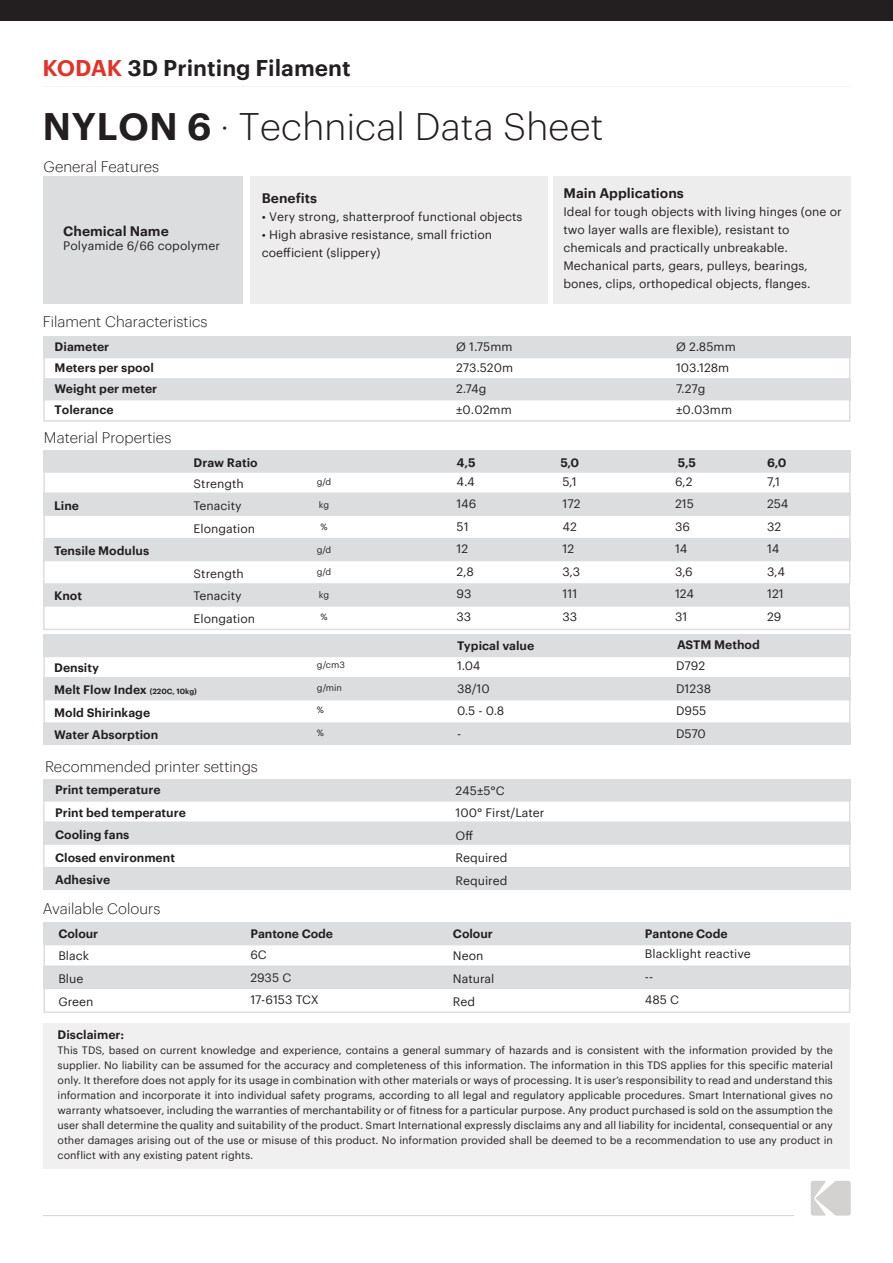
<style>
.page{position:relative;width:893px;height:1263px;background:#fff}
.page>*{position:absolute;margin:0;border:0;box-sizing:border-box;transform-origin:0 0}
.t1{font:300 37.5px "Graphik Web";letter-spacing:.005em;color:#231f20}
.t2{font:600 22.2px "Graphik Web";color:#231f20}
.t3{font:300 15px "Graphik Web";color:#231f20}
.t4{font:600 13.5px "Graphik Web";color:#231f20}
.t5{font:12px/22.5px "Graphik Web";color:#231f20}
.t6{font:600 12px/22.5px "Graphik Web";color:#231f20}
.t7{font:10.5px/15px "Graphik Web";color:#231f20;text-align:justify}
.t8{font:9px "Graphik Web";color:#231f20}
.s1{color:#e0342b}
.s2{font-weight:600}
.s3{font-size:7.5px}
</style>
<div class="page">
<svg style="left:811px;top:1181px;width:40px;height:34px"></svg>
<div style="left:0;top:0;width:893px;height:21px;background:#231f20"></div>
<div style="left:43px;top:336px;width:807px;height:21px;background:#dcdddf"></div>
<div style="left:43px;top:379px;width:807px;height:21px;background:#dcdddf"></div>
<div style="left:43px;top:357px;width:807px;height:23px;background:#fff;border:2px solid #dcdddf"></div>
<div style="left:43px;top:399px;width:807px;height:23px;background:#fff;border:2px solid #dcdddf"></div>
<div style="left:250px;top:176px;width:298px;height:128px;background:#ededee"></div>
<div style="left:553px;top:176px;width:297px;height:128px;background:#ededee"></div>
<div style="left:43px;top:177px;width:200px;height:127px;background:#dcdddf"></div>
<div style="left:43px;top:922px;width:807px;height:22px;background:#dcdddf"></div>
<div style="left:43px;top:967px;width:807px;height:21px;background:#dcdddf"></div>
<div style="left:43px;top:988px;width:807px;height:25px;background:#fff;border:2px solid #dcdddf"></div>
<div style="left:43px;top:944px;width:808px;height:23px;background:#fff;border:2px solid #dcdddf"></div>
<div style="left:43px;top:450px;width:807px;height:21px;background:#dcdddf"></div>
<div style="left:43px;top:494px;width:807px;height:21px;background:#dcdddf"></div>
<div style="left:43px;top:539px;width:807px;height:21px;background:#dcdddf"></div>
<div style="left:43px;top:585px;width:807px;height:21px;background:#dcdddf"></div>
<div style="left:43px;top:514px;width:808px;height:25px;background:#fff;border:2px solid #dcdddf"></div>
<div style="left:43px;top:471px;width:808px;height:23px;background:#fff;border:2px solid #dcdddf"></div>
<div style="left:43px;top:560px;width:807px;height:25px;background:#fff;border:2px solid #dcdddf"></div>
<div style="left:43px;top:605px;width:807px;height:25px;background:#fff;border:2px solid #dcdddf"></div>
<div style="left:43px;top:635px;width:807px;height:21px;background:#dcdddf"></div>
<div style="left:43px;top:678px;width:807px;height:22px;background:#dcdddf"></div>
<div style="left:43px;top:724px;width:807px;height:21px;background:#dcdddf"></div>
<div style="left:43px;top:699px;width:807px;height:25px;background:#fff;border:2px solid #dcdddf"></div>
<div style="left:43px;top:656px;width:807px;height:22px;background:#fff;border:2px solid #dcdddf"></div>
<div style="left:43px;top:1023px;width:807px;height:146px;background:#f0f0f1"></div>
<div style="left:43px;top:779px;width:807px;height:21px;background:#dcdddf"></div>
<div style="left:43px;top:823px;width:807px;height:21px;background:#dcdddf"></div>
<div style="left:43px;top:868px;width:808px;height:21px;background:#dcdddf"></div>
<div style="left:43px;top:843px;width:808px;height:25px;background:#fff;border:2px solid #dcdddf"></div>
<div style="left:43px;top:800px;width:807px;height:23px;background:#fff;border:2px solid #dcdddf"></div>
<h2 class="t2" style="left:43px;top:51px;width:310px"><span class="s1">KODAK</span> 3D Printing Filament</h2>
<h1 class="t1" style="left:43px;top:99px;width:562px"><span class="s2">NYLON 6</span> · Technical Data Sheet</h1>
<h3 class="t3" style="left:44px;top:156px;width:117px">General Features</h3>
<p class="t4" style="left:63px;top:220px;width:107px">Chemical Name</p>
<p class="t5" style="left:63px;top:233px;width:158px">Polyamide 6/66 copolymer</p>
<h3 class="t3" style="left:43px;top:310px;width:166px">Filament Characteristics</h3>
<p class="t6" style="left:55px;top:335px;width:56px">Diameter</p>
<p class="t6" style="left:55px;top:356px;width:104px;line-height:20.5px">Meters per spool<br>Weight per meter</p>
<p class="t6" style="left:55px;top:397px;width:60px">Tolerance</p>
<h3 class="t3" style="left:44px;top:426px;width:129px">Material Properties</h3>
<p class="t4" style="left:262px;top:188px;width:57px">Benefits</p>
<p class="t5" style="left:262px;top:204px;width:262px">• Very strong, shatterproof functional objects</p>
<p class="t5" style="left:262px;top:224px;width:232px;line-height:18px">• High abrasive resistance, small friction coefficient (slippery)</p>
<p class="t4" style="left:563px;top:183px;width:122px">Main Applications</p>
<p class="t5" style="left:563px;top:202px;width:280px;line-height:18px">Ideal for tough objects with living hinges (one or two layer walls are flexible), resistant to chemicals and practically unbreakable.<br>Mechanical parts, gears, pulleys, bearings, bones, clips, orthopedical objects, flanges.</p>
<p class="t5" style="left:456px;top:335px;width:58px">Ø 1.75mm</p>
<p class="t5" style="left:676px;top:335px;width:61px">Ø 2.85mm</p>
<p class="t5" style="left:456px;top:356px;width:58px">273.520m</p>
<p class="t5" style="left:676px;top:356px;width:55px">103.128m</p>
<p class="t5" style="left:456px;top:376px;width:32px">2.74g</p>
<p class="t5" style="left:676px;top:376px;width:31px">7.27g</p>
<p class="t5" style="left:456px;top:397px;width:57px">±0.02mm</p>
<p class="t5" style="left:676px;top:397px;width:58px">±0.03mm</p>
<p class="t6" style="left:54px;top:493px;width:27px">Line</p>
<p class="t6" style="left:54px;top:538px;width:97px">Tensile Modulus</p>
<p class="t6" style="left:54px;top:583px;width:30px">Knot</p>
<p class="t6" style="left:194px;top:450px;width:66px">Draw Ratio</p>
<p class="t6" style="left:457px;top:450px;width:20px">4,5</p>
<p class="t5" style="left:457px;top:469px;width:21px">4.4<br>146<br>51<br>12<br>2,8<br>93<br>33</p>
<p class="t8" style="left:317px;top:475px;width:16px">g/d</p>
<p class="t8" style="left:319px;top:498px;width:12px">kg</p>
<p class="t8" style="left:320px;top:520px;width:9px">%</p>
<p class="t8" style="left:317px;top:543px;width:16px">g/d</p>
<p class="t8" style="left:317px;top:565px;width:16px">g/d</p>
<p class="t8" style="left:319px;top:588px;width:12px">kg</p>
<p class="t8" style="left:320px;top:610px;width:9px">%</p>
<p class="t5" style="left:194px;top:471px;width:63px">Strength<br>Tenacity<br>Elongation</p>
<p class="t5" style="left:194px;top:561px;width:63px">Strength<br>Tenacity<br>Elongation</p>
<p class="t6" style="left:560px;top:450px;width:20px">5,0</p>
<p class="t6" style="left:678px;top:450px;width:20px">5,5</p>
<p class="t6" style="left:767px;top:450px;width:21px">6,0</p>
<p class="t5" style="left:562px;top:469px;width:20px">5,1<br>172<br>42<br>12<br>3,3<br>111<br>33</p>
<p class="t5" style="left:675px;top:469px;width:20px">6,2<br>215<br>36<br>14<br>3,6<br>124<br>31</p>
<p class="t5" style="left:767px;top:469px;width:23px">7,1<br>254<br>32<br>14<br>3,4<br>121<br>29</p>
<p class="t6" style="left:457px;top:634px;width:79px">Typical value</p>
<p class="t6" style="left:677px;top:632px;width:84px">ASTM Method</p>
<p class="t5" style="left:676px;top:654px;width:37px">D792<br>D1238<br>D955<br>D570</p>
<p class="t8" style="left:317px;top:658px;width:29px">g/cm3</p>
<p class="t8" style="left:317px;top:681px;width:27px">g/min</p>
<p class="t8" style="left:317px;top:703px;width:9px">%</p>
<p class="t8" style="left:317px;top:726px;width:9px">%</p>
<p class="t6" style="left:54px;top:655px;width:144px">Density<br>Melt Flow Index <span class="s3">(220C, 10kg)<br></span>Mold Shirinkage<br>Water Absorption</p>
<p class="t5" style="left:457px;top:654px;width:49px">1.04<br>38/10<br>0.5 - 0.8 -</p>
<h3 class="t3" style="left:45px;top:755px;width:214px">Recommended printer settings</h3>
<p class="t6" style="left:55px;top:778px;width:132px">Print temperature<br>Print bed temperature<br>Cooling fans<br>Closed environment<br>Adhesive</p>
<h3 class="t3" style="left:43px;top:897px;width:119px">Available Colours</h3>
<p class="t6" style="left:58px;top:921px;width:41px">Colour</p>
<p class="t5" style="left:58px;top:943px;width:37px;line-height:23px">Black<br>Blue<br>Green</p>
<p class="t5" style="left:250px;top:942px;width:70px;line-height:23px">6C<br>2935 C<br>17-6153 TCX</p>
<p class="t6" style="left:250px;top:921px;width:84px">Pantone Code</p>
<p class="t5" style="left:455px;top:778px;width:91px">245±5°C<br>100° First/Later<br>Off<br>Required<br>Required</p>
<p class="t6" style="left:453px;top:921px;width:41px">Colour</p>
<p class="t5" style="left:453px;top:943px;width:43px;line-height:23px">Neon<br>Natural<br>Red</p>
<p class="t5" style="left:645px;top:941px;width:107px;line-height:23px">Blacklight reactive --<br>485 C</p>
<p class="t6" style="left:645px;top:921px;width:84px">Pantone Code</p>
<p class="t6" style="left:58px;top:1023px;width:68px">Disclaimer:</p>
<p class="t7" style="left:58px;top:1042px;width:777px">This TDS, based on current knowledge and experience, contains a general summary of hazards and is consistent with the information provided by the supplier. No liability can be assumed for the accuracy and completeness of this information. The information in this TDS applies for this specific material only. It therefore does not apply for its usage in combination with other materials or ways of processing. It is user’s responsibility to read and understand this information and incorporate it into individual safety programs, according to all legal and regulatory applicable procedures. Smart International gives no warranty whatsoever, including the warranties of merchantability or of fitness for a particular purpose. Any product purchased is sold on the assumption the user shall determine the quality and suitability of the product. Smart International expressly disclaims any and all liability for incidental, consequential or any other damages arising out of the use or misuse of this product. No information provided shall be deemed to be a recommendation to use any product in conflict with any existing patent rights.</p>
</div>
